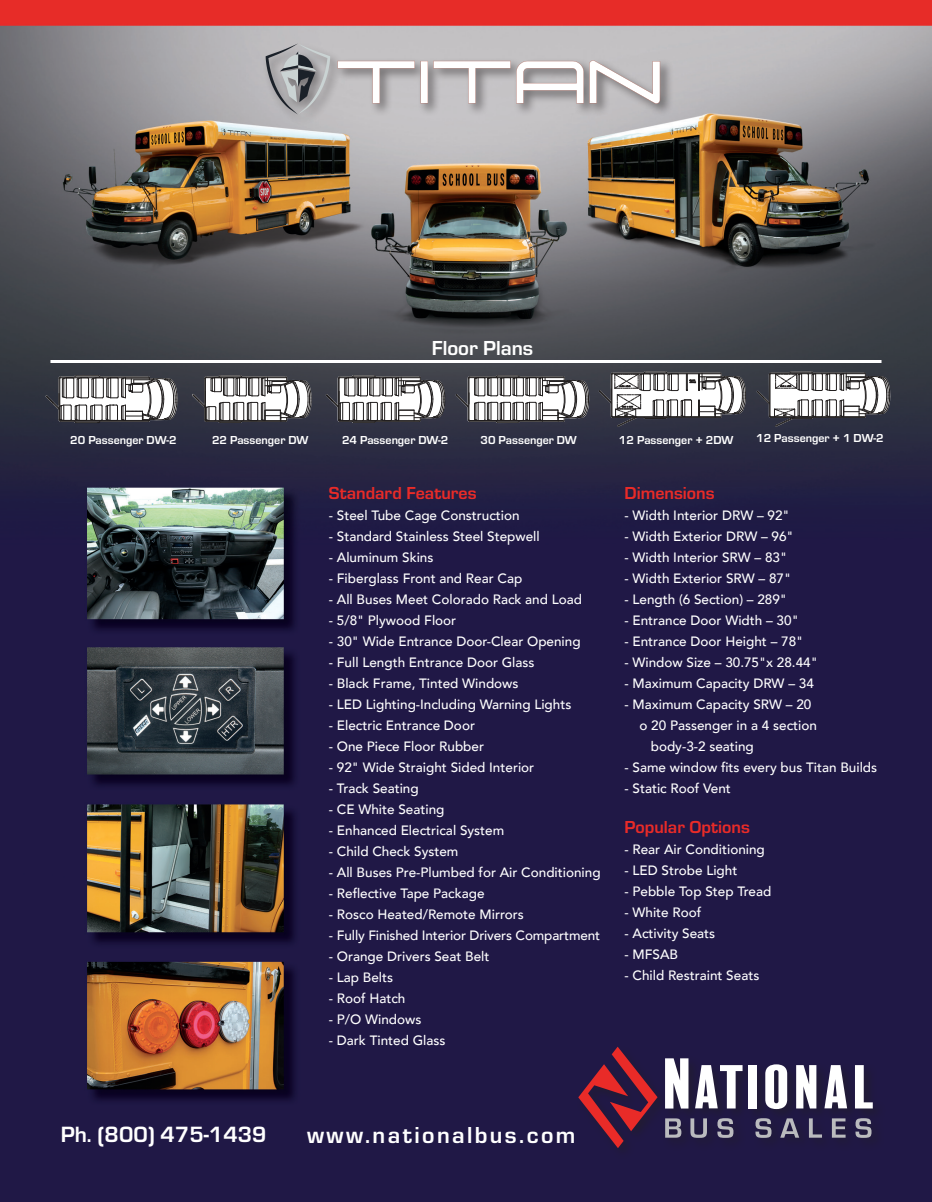
<style>
.page{position:relative;width:932px;height:1202px;background:#fff}
.page>*{position:absolute;margin:0;border:0;box-sizing:border-box;transform-origin:0 0}
.t1{font:700 24px "Eurostile";letter-spacing:.1em;color:#fff}
.t2{font:700 22.95px "Eurostile";color:#fff}
.t3{font:700 21px "Eurostile";color:#fff}
.t4{font:700 18px "Eurostile";color:#e92b28}
.t5{font:500 13.5px "Avenir";color:#fff}
.t6{font:700 12px "Eurostile";color:#fff}
</style>
<div class="page">
<img style="left:0;top:0;width:932px;height:1202px">
<hr style="left:50px;top:360px;width:831px;height:3px;background:#fff">
<div style="left:576px;top:1044px;width:310px;height:116px;background:#201845"></div>
<svg style="left:665px;top:1118px;width:16px;height:19px"></svg>
<svg style="left:690px;top:1118px;width:17px;height:19px"></svg>
<svg style="left:717px;top:1118px;width:16px;height:19px"></svg>
<svg style="left:755px;top:1118px;width:16px;height:19px"></svg>
<svg style="left:780px;top:1118px;width:19px;height:19px"></svg>
<svg style="left:809px;top:1118px;width:13px;height:19px"></svg>
<svg style="left:831px;top:1118px;width:14px;height:19px"></svg>
<svg style="left:855px;top:1118px;width:16px;height:19px"></svg>
<svg style="left:665px;top:1058px;width:23px;height:50px"></svg>
<svg style="left:695px;top:1065px;width:47px;height:43px"></svg>
<div style="left:748px;top:1065px;width:9px;height:43px;background:#fff"></div>
<svg style="left:765px;top:1064px;width:22px;height:45px"></svg>
<svg style="left:796px;top:1065px;width:20px;height:43px"></svg>
<svg style="left:824px;top:1065px;width:23px;height:43px"></svg>
<svg style="left:855px;top:1065px;width:17px;height:43px"></svg>
<svg style="left:578px;top:1046px;width:79px;height:102px"></svg>
<div style="left:263px;top:41px;width:410px;height:86px;background:#231f20;opacity:.5"></div>
<svg style="left:266px;top:44px;width:64px;height:70px;background:#9c9da0"></svg>
<svg style="left:337px;top:60px;width:323px;height:44px"></svg>
<svg style="left:44px;top:374px;width:133px;height:49px"></svg>
<svg style="left:325px;top:375px;width:120px;height:48px"></svg>
<svg style="left:755px;top:371px;width:135px;height:57px"></svg>
<svg style="left:454px;top:375px;width:135px;height:48px"></svg>
<svg style="left:597px;top:371px;width:149px;height:56px"></svg>
<svg style="left:191px;top:375px;width:121px;height:48px"></svg>
<h3 class="t3" style="left:432px;top:333px;width:103px">Floor Plans</h3>
<p class="t6" style="left:70px;top:431px;width:108px">20 Passenger DW-2</p>
<p class="t6" style="left:212px;top:431px;width:98px">22 Passenger DW</p>
<p class="t6" style="left:342px;top:431px;width:108px">24 Passenger DW-2</p>
<p class="t6" style="left:480px;top:431px;width:98px">30 Passenger DW</p>
<p class="t6" style="left:619px;top:431px;width:116px">12 Passenger + 2DW</p>
<p class="t6" style="left:756px;top:429px;width:129px">12 Passenger + 1 DW-2</p>
<h3 class="t4" style="left:329px;top:480px;width:149px">Standard Features</h3>
<p class="t5" style="left:329px;top:503px;width:192px">- Steel Tube Cage Construction</p>
<p class="t5" style="left:329px;top:524px;width:212px">- Standard Stainless Steel Stepwell</p>
<p class="t5" style="left:329px;top:545px;width:106px">- Aluminum Skins</p>
<p class="t5" style="left:329px;top:566px;width:195px">- Fiberglass Front and Rear Cap</p>
<p class="t5" style="left:329px;top:587px;width:255px">- All Buses Meet Colorado Rack and Load</p>
<p class="t5" style="left:329px;top:608px;width:129px">- 5/8" Plywood Floor</p>
<p class="t5" style="left:329px;top:629px;width:253px">- 30" Wide Entrance Door-Clear Opening</p>
<p class="t5" style="left:329px;top:650px;width:207px">- Full Length Entrance Door Glass</p>
<p class="t5" style="left:329px;top:671px;width:191px">- Black Frame, Tinted Windows</p>
<p class="t5" style="left:329px;top:692px;width:244px">- LED Lighting-Including Warning Lights</p>
<p class="t5" style="left:329px;top:713px;width:148px">- Electric Entrance Door</p>
<p class="t5" style="left:329px;top:734px;width:157px">- One Piece Floor Rubber</p>
<p class="t5" style="left:329px;top:755px;width:207px">- 92" Wide Straight Sided Interior</p>
<p class="t5" style="left:329px;top:776px;width:91px">- Track Seating</p>
<p class="t5" style="left:329px;top:797px;width:117px">- CE White Seating</p>
<p class="t5" style="left:329px;top:818px;width:177px">- Enhanced Electrical System</p>
<p class="t5" style="left:329px;top:839px;width:131px">- Child Check System</p>
<p class="t5" style="left:329px;top:860px;width:273px">- All Buses Pre-Plumbed for Air Conditioning</p>
<p class="t5" style="left:329px;top:881px;width:157px">- Reflective Tape Package</p>
<p class="t5" style="left:329px;top:902px;width:196px">- Rosco Heated/Remote Mirrors</p>
<p class="t5" style="left:329px;top:923px;width:273px">- Fully Finished Interior Drivers Compartment</p>
<p class="t5" style="left:329px;top:944px;width:162px">- Orange Drivers Seat Belt</p>
<p class="t5" style="left:329px;top:965px;width:66px">- Lap Belts</p>
<p class="t5" style="left:329px;top:986px;width:78px">- Roof Hatch</p>
<p class="t5" style="left:329px;top:1007px;width:94px">- P/O Windows</p>
<p class="t5" style="left:329px;top:1028px;width:118px">- Dark Tinted Glass</p>
<h3 class="t4" style="left:624px;top:480px;width:92px">Dimensions</h3>
<p class="t5" style="left:624px;top:503px;width:167px">- Width Interior DRW – 92"</p>
<p class="t5" style="left:624px;top:524px;width:171px">- Width Exterior DRW – 96"</p>
<p class="t5" style="left:624px;top:545px;width:164px">- Width Interior SRW – 83"</p>
<p class="t5" style="left:624px;top:566px;width:168px">- Width Exterior SRW – 87"</p>
<p class="t5" style="left:624px;top:587px;width:164px">- Length (6 Section) – 289"</p>
<p class="t5" style="left:624px;top:608px;width:176px">- Entrance Door Width – 30"</p>
<p class="t5" style="left:624px;top:629px;width:180px">- Entrance Door Height – 78"</p>
<p class="t5" style="left:624px;top:650px;width:195px">- Window Size – 30.75"x 28.44"</p>
<p class="t5" style="left:624px;top:671px;width:191px">- Maximum Capacity DRW – 34</p>
<p class="t5" style="left:624px;top:692px;width:188px">- Maximum Capacity SRW – 20</p>
<p class="t5" style="left:639px;top:713px;width:179px">o 20 Passenger in a 4 section</p>
<p class="t5" style="left:650px;top:734px;width:105px">body-3-2 seating</p>
<p class="t5" style="left:624px;top:755px;width:254px">- Same window fits every bus Titan Builds</p>
<p class="t5" style="left:624px;top:776px;width:108px">- Static Roof Vent</p>
<h3 class="t4" style="left:624px;top:813px;width:127px">Popular Options</h3>
<p class="t5" style="left:624px;top:837px;width:142px">- Rear Air Conditioning</p>
<p class="t5" style="left:624px;top:858px;width:114px">- LED Strobe Light</p>
<p class="t5" style="left:624px;top:879px;width:148px">- Pebble Top Step Tread</p>
<p class="t5" style="left:624px;top:900px;width:78px">- White Roof</p>
<p class="t5" style="left:624px;top:921px;width:92px">- Activity Seats</p>
<p class="t5" style="left:624px;top:942px;width:55px">- MFSAB</p>
<p class="t5" style="left:624px;top:963px;width:136px">- Child Restraint Seats</p>
<h2 class="t2" style="left:61px;top:1118px;width:207px">Ph. (800) 475-1439</h2>
<h1 class="t1" style="left:307px;top:1117px;width:270px">www.nationalbus.com</h1>
</div>
